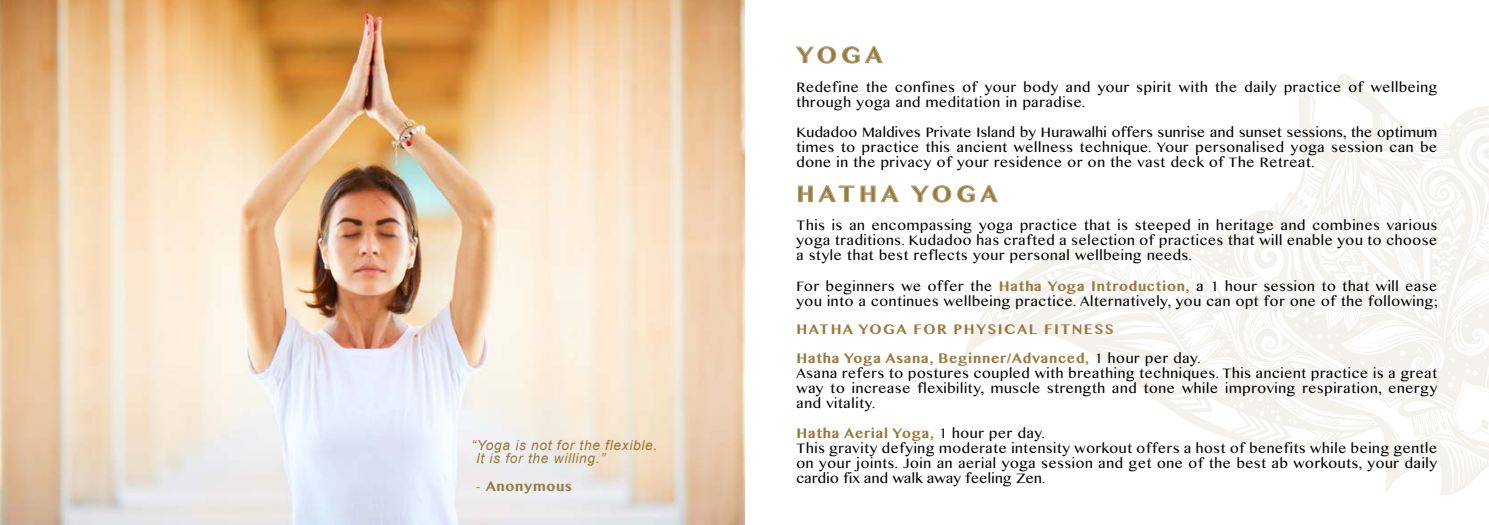
<style>
.page{position:relative;width:1489px;height:525px;background:#fff}
.page>*{position:absolute;margin:0;border:0;box-sizing:border-box;transform-origin:0 0}
.t1{font:700 22.5px "Myanmar MN";letter-spacing:.2em;color:#997a3c}
.t2{font:13.75px/15px "Myanmar MN";letter-spacing:.05em;color:#000}
.t3{font:700 13.75px/28.8px "Myanmar MN";letter-spacing:.05em;color:#997a3c}
.t4{font:italic 13.75px/13.8px "Arial";letter-spacing:.05em;color:#997a3c}
.s1{font-weight:400}
.s2{font-weight:700;color:#997a3c}
.s3{font-weight:400;color:#000}
</style>
<div class="page">
<img style="left:0;top:0;width:744px;height:524px">
<svg style="left:964px;top:74px;width:524px;height:421px"></svg>
<svg style="left:795px;top:46px;width:41px;height:18px"></svg>
<svg style="left:842px;top:46px;width:40px;height:18px"></svg>
<svg style="left:798px;top:185px;width:56px;height:17px"></svg>
<svg style="left:860px;top:185px;width:38px;height:17px"></svg>
<svg style="left:910px;top:185px;width:41px;height:17px"></svg>
<svg style="left:957px;top:185px;width:40px;height:17px"></svg>
<p class="t4" style="left:476px;top:438px;width:183px;text-indent:-5px">“Yoga is not for the flexible.<br>It is for the willing.”</p>
<p class="t3" style="left:476px;top:471px;width:97px"><span class="s1">-</span> Anonymous</p>
<h1 class="t1" style="left:796px;top:42px;width:87px">YOGA</h1>
<p class="t2" style="left:796px;top:79px;width:642px">Redefine the confines of your body and your spirit with the daily practice of wellbeing through yoga and meditation in paradise.</p>
<p class="t2" style="left:796px;top:124px;width:642px;text-align:justify">Kudadoo Maldives Private Island by Hurawalhi offers sunrise and sunset sessions, the optimum times to practice this ancient wellness technique. Your personalised yoga session can be done in the privacy of your residence or on the vast deck of The Retreat.</p>
<h1 class="t1" style="left:796px;top:181px;width:202px">HATHA YOGA</h1>
<p class="t2" style="left:796px;top:218px;width:642px;text-align:justify">This is an encompassing yoga practice that is steeped in heritage and combines various yoga traditions. Kudadoo has crafted a selection of practices that will enable you to choose a style that best reflects your personal wellbeing needs.</p>
<p class="t2" style="left:796px;top:278px;width:642px">For beginners we offer the <span class="s2">Hatha Yoga Introduction,</span> a 1 hour session to that will ease you into a continues wellbeing practice. Alternatively, you can opt for one of the following;</p>
<p class="t3" style="left:796px;top:315px;width:405px">HATHA YOGA FOR PHYSICAL FITNESS<br>Hatha Yoga Asana, Beginner/Advanced, <span class="s3">1 hour per day.</span></p>
<p class="t2" style="left:796px;top:365px;width:642px;text-align:justify">Asana refers to postures coupled with breathing techniques. This ancient practice is a great way to increase flexibility, muscle strength and tone while improving respiration, energy and vitality.</p>
<p class="t2" style="left:796px;top:425px;width:642px"><span class="s2">Hatha Aerial Yoga,</span> 1 hour per day.<br>This gravity defying moderate intensity workout offers a host of benefits while being gentle on your joints. Join an aerial yoga session and get one of the best ab workouts, your daily cardio fix and walk away feeling Zen.</p>
</div>
